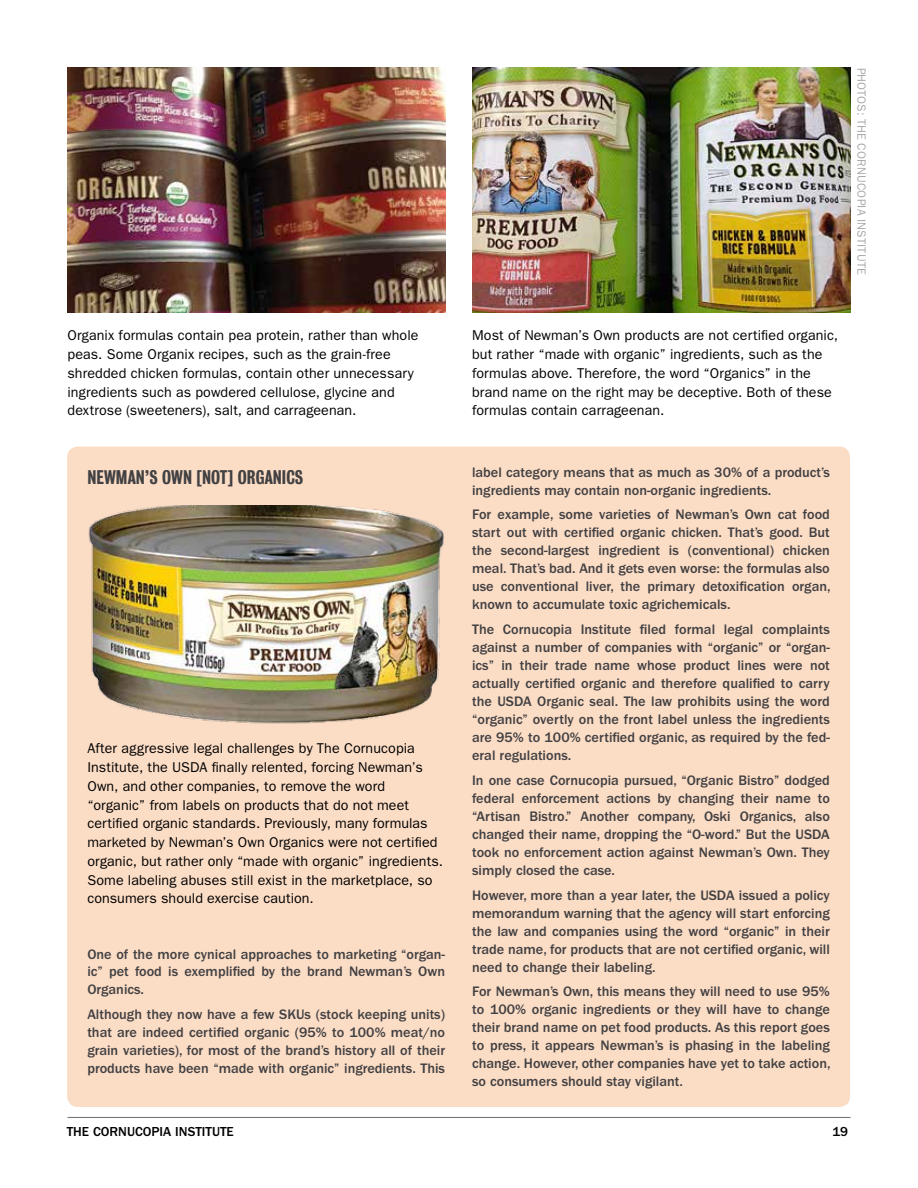
<style>
.page{position:relative;width:918px;height:1188px;background:#fff}
.page>*{position:absolute;margin:0;border:0;box-sizing:border-box;transform-origin:0 0}
.t1{font:18px "Bureau Grotesque Three Five";color:#414042}
.t2{font:500 14.25px/18px "ITC Franklin Gothic Std";color:#414042;text-align:justify}
.t3{font:14.25px/18.8px "ITC Franklin Gothic Std";letter-spacing:.005em;color:#000}
.t4{font:500 13.5px "ITC Franklin Gothic Std";color:#000}
.t5{font:12px "ITC Franklin Gothic Std";letter-spacing:.015em;color:#a7a9ac}
</style>
<div class="page">
<hr style="left:68px;top:1117px;width:782px;height:1px;background:#6d6e71">
<img style="left:67px;top:68px;width:379px;height:245px">
<img style="left:472px;top:68px;width:378px;height:245px">
<div style="left:67px;top:447px;width:783px;height:660px;background:#fbdcc5;border-radius:11px"></div>
<img style="left:88px;top:505px;width:356px;height:219px">
<p class="t5" style="left:869px;top:68px;width:208px;rotate:90deg">PHOTOS: THE CORNUCOPIA INSTITUTE</p>
<p class="t3" style="left:68px;top:326px;width:353px">Organix formulas contain pea protein, rather than whole peas. Some Organix recipes, such as the grain-free shredded chicken formulas, contain other unnecessary ingredients such as powdered cellulose, glycine and dextrose (sweeteners), salt, and carrageenan.</p>
<p class="t1" style="left:87px;top:467px;width:217px">NEWMAN’S OWN [NOT] ORGANICS</p>
<p class="t3" style="left:87px;top:739px;width:357px">After aggressive legal challenges by The Cornucopia Institute, the USDA finally relented, forcing Newman’s Own, and other companies, to remove the word “organic” from labels on products that do not meet certified organic standards. Previously, many formulas marketed by Newman’s Own Organics were not certified organic, but rather only “made with organic” ingredients.<br>Some labeling abuses still exist in the marketplace, so consumers should exercise caution.</p>
<p class="t2" style="left:87px;top:945px;width:359px">One of the more cynical approaches to marketing “organ&shy;ic” pet food is exemplified by the brand Newman’s Own Organics.</p>
<p class="t2" style="left:87px;top:1006px;width:359px">Although they now have a few SKUs (stock keeping units) that are indeed certified organic (95% to 100% meat/no grain varieties), for most of the brand’s history all of their products have been “made with organic” ingredients. This</p>
<p class="t3" style="left:472px;top:326px;width:367px">Most of Newman’s Own products are not certified organic, but rather “made with organic” ingredients, such as the formulas above. Therefore, the word “Organics” in the brand name on the right may be deceptive. Both of these formulas contain carrageenan.</p>
<p class="t2" style="left:472px;top:463px;width:359px">label category means that as much as 30% of a product’s ingredients may contain non-organic ingredients.</p>
<p class="t2" style="left:472px;top:506px;width:360px">For example, some varieties of Newman’s Own cat food start out with certified organic chicken. That’s good. But the second-largest ingredient is (conventional) chicken meal. That’s bad. And it gets even worse: the formulas also use conventional liver, the primary detoxification organ, known to accumulate toxic agrichemicals.</p>
<p class="t2" style="left:472px;top:621px;width:359px">The Cornucopia Institute filed formal legal complaints against a number of companies with “organic” or “organ&shy;ics” in their trade name whose product lines were not actually certified organic and therefore qualified to carry the USDA Organic seal. The law prohibits using the word “organic” overtly on the front label unless the ingredients are 95% to 100% certified organic, as required by the fed&shy;eral regulations.</p>
<p class="t2" style="left:472px;top:771px;width:359px">In one case Cornucopia pursued, “Organic Bistro” dodged federal enforcement actions by changing their name to “Artisan Bistro.” Another company, Oski Organics, also changed their name, dropping the “O-word.” But the USDA took no enforcement action against Newman’s Own. They simply closed the case.</p>
<p class="t2" style="left:472px;top:886px;width:359px">However, more than a year later, the USDA issued a policy memorandum warning that the agency will start enforcing the law and companies using the word “organic” in their trade name, for products that are not certified organic, will need to change their labeling.</p>
<p class="t2" style="left:472px;top:983px;width:360px">For Newman’s Own, this means they will need to use 95% to 100% organic ingredients or they will have to change their brand name on pet food products. As this report goes to press, it appears Newman’s is phasing in the labeling change. However, other companies have yet to take action, so consumers should stay vigilant.</p>
<p class="t4" style="left:67px;top:1124px;width:169px">THE CORNUCOPIA INSTITUTE</p>
<p class="t4" style="left:832px;top:1124px;width:17px">19</p>
</div>
